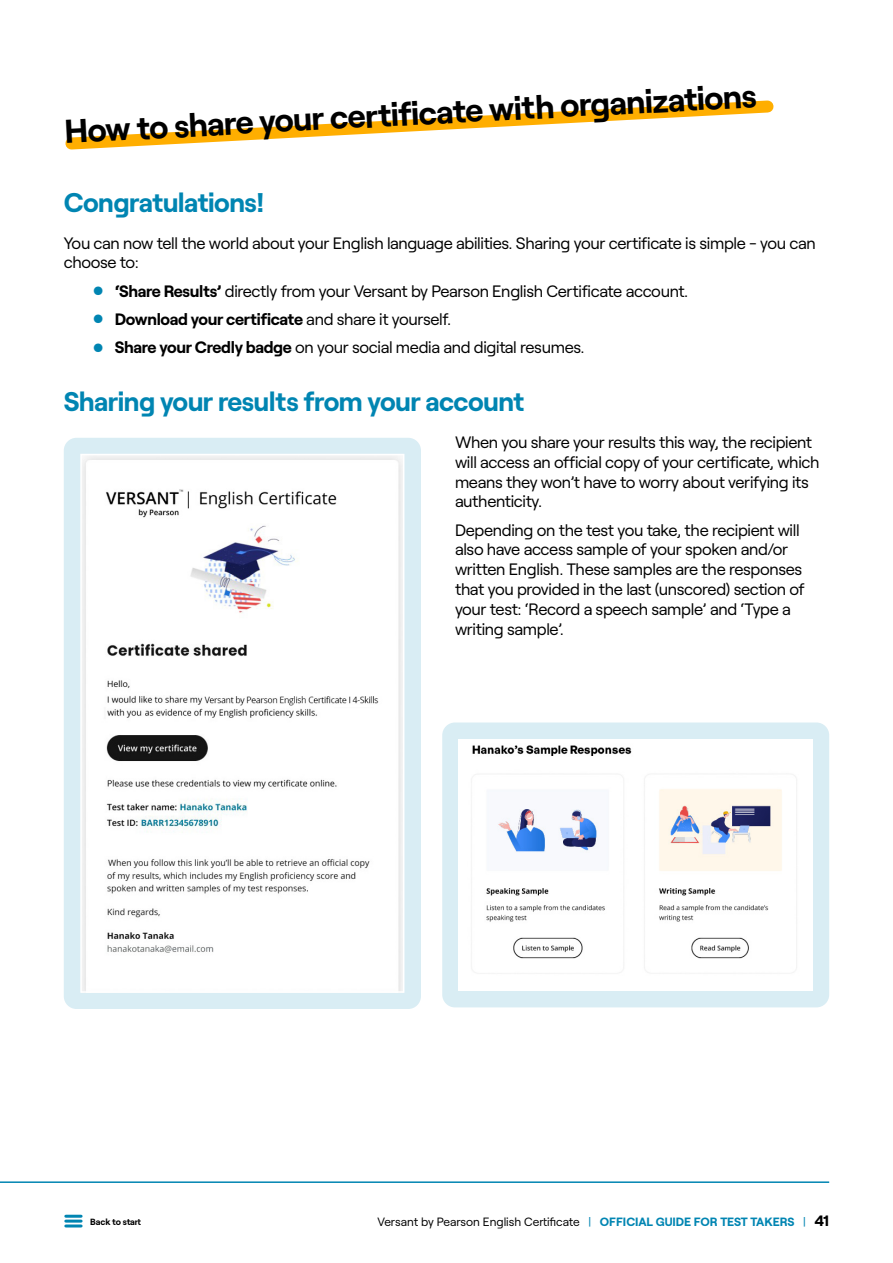
<style>
.page{position:relative;width:893px;height:1263px;background:#fff}
.page>*{position:absolute;margin:0;border:0;box-sizing:border-box;transform-origin:0 0}
.t1{font:700 33px "Roobert";color:#000}
.t2{font:700 27px "Roobert";letter-spacing:-.02em;color:#0085b2}
.t3{font:16.5px/19.8px "Roobert";letter-spacing:-.02em;color:#000}
.t4{font:700 16.5px "Roobert";letter-spacing:-.02em;color:#000}
.t5{font:12px "Roobert";color:#000}
.t6{font:700 9px "Roobert";letter-spacing:-.01em;color:#000}
.s1{font-size:12px;color:#0085b2}
.s2{font-weight:700}
.s3{font-weight:400;font-size:12px;color:#0085b2}
.s4{font-weight:400}
.s5{color:#0085b2}
.s6{font-weight:700;color:#0085b2}
.s7{font-weight:700;font-size:15px}
</style>
<div class="page">
<hr style="left:66px;top:1215px;width:15px;height:3px;background:#0085b2">
<hr style="left:66px;top:1219px;width:15px;height:3px;background:#0085b2">
<hr style="left:66px;top:1224px;width:15px;height:3px;background:#0085b2">
<hr style="left:0;top:1181px;width:829px;height:2px;background:#0085b2">
<svg style="left:65px;top:100px;width:709px;height:50px"></svg>
<div style="left:64px;top:438px;width:357px;height:571px;background:#d9edf4;border-radius:13px"></div>
<img style="left:83px;top:457px;width:318px;height:533px">
<div style="left:80px;top:454px;width:324px;height:539px;border:2px solid #fff"></div>
<div style="left:442px;top:722px;width:387px;height:285px;background:#d9edf4;border-radius:13px"></div>
<img style="left:459px;top:739px;width:354px;height:252px">
<h1 class="t1" style="left:63px;top:106px;width:694px;rotate:-3deg">How to share your certificate with organizations</h1>
<h2 class="t2" style="left:64px;top:181px;width:202px">Congratulations!</h2>
<p class="t3" style="left:64px;top:231px;width:753px">You can now tell the world about your English language abilities. Sharing your certificate is simple - you can choose to:</p>
<p class="t3" style="left:94px;top:280px;width:596px"><span class="s1">●</span> <span class="s2">‘Share Results’</span> directly from your Versant by Pearson English Certificate account.</p>
<p class="t4" style="left:94px;top:306px;width:359px"><span class="s3">●</span> Download your certificate <span class="s4">and share it yourself.</span></p>
<p class="t3" style="left:94px;top:336px;width:493px"><span class="s1">●</span> <span class="s2">Share your Credly badge</span> on your social media and digital resumes.</p>
<h2 class="t2" style="left:64px;top:381px;width:462px">Sharing your results from your account</h2>
<p class="t3" style="left:455px;top:431px;width:366px">When you share your results this way, the recipient will access an official copy of your certificate, which means they won’t have to worry about verifying its authenticity.</p>
<p class="t3" style="left:455px;top:519px;width:351px">Depending on the test you take, the recipient will also have access sample of your spoken and/or written English. These samples are the responses that you provided in the last (unscored) section of your test: ‘Record a speech sample’ and ‘Type a writing sample’.</p>
<p class="t6" style="left:90px;top:1214px;width:52px">Back to start</p>
<p class="t5" style="left:378px;top:1213px;width:453px">Versant by Pearson English Certificate <span class="s5">|</span> <span class="s6">OFFICIAL GUIDE FOR TEST TAKERS</span> <span class="s5">|</span> <span class="s7">41</span></p>
</div>
